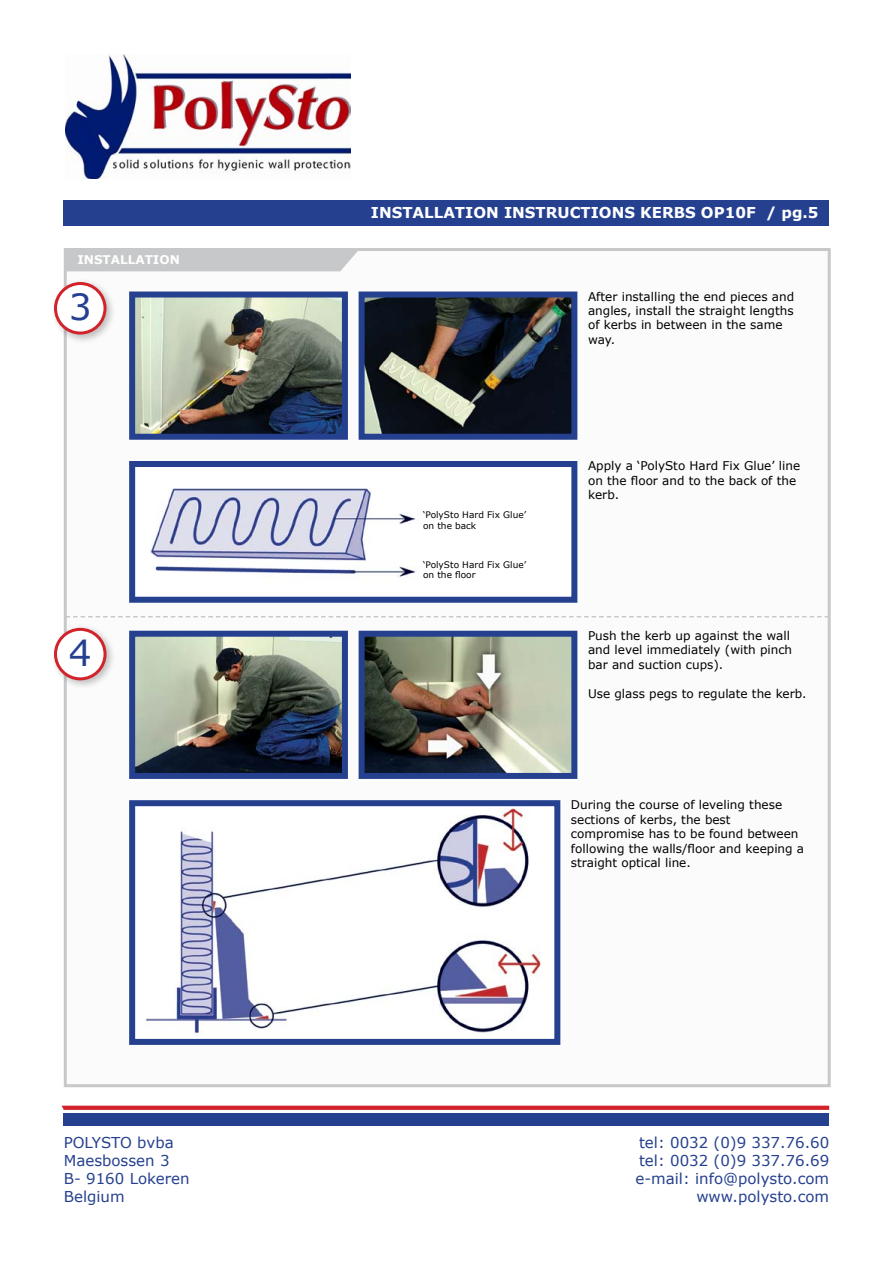
<style>
.page{position:relative;width:893px;height:1263px;background:#fff}
.page>*{position:absolute;margin:0;border:0;box-sizing:border-box;transform-origin:0 0}
.t1{font:36px "Verdana";color:#25408f}
.t2{font:15px/18px "Verdana";color:#25408f}
.t3{font:700 15px "Verdana";color:#fff}
.t4{font:12px/14.4px "Verdana";color:#000}
.t5{font:700 12px "Verdana";color:#fff}
.t6{font:9px/10.8px "Verdana";color:#000}
</style>
<div class="page">
<img style="left:66px;top:54px;width:284px;height:125px">
<div style="left:64px;top:248px;width:767px;height:839px;background:#fbfbfb;border:3px solid #c7c8ca"></div>
<div style="left:66px;top:250px;width:293px;height:21px;background:#c7c8ca"></div>
<div style="left:64px;top:200px;width:765px;height:25px;background:#25408f"></div>
<div style="left:64px;top:1113px;width:765px;height:13px;background:#25408f"></div>
<svg style="left:62px;top:1106px;width:767px;height:4px"></svg>
<svg style="left:66px;top:616px;width:763px;height:1px"></svg>
<img style="left:136px;top:298px;width:205px;height:135px">
<div style="left:129px;top:291px;width:219px;height:149px;border:6px solid #25408f"></div>
<img style="left:366px;top:298px;width:204px;height:135px">
<div style="left:359px;top:291px;width:218px;height:149px;border:6px solid #25408f"></div>
<div style="left:50px;top:278px;width:66px;height:66px;background:#000;opacity:.25"></div>
<div style="left:55px;top:283px;width:50px;height:50px;background:#fff;border-radius:50%"></div>
<div style="left:54px;top:282px;width:53px;height:53px;border:3px solid #d2232a;border-radius:50%"></div>
<img style="left:150px;top:488px;width:266px;height:89px">
<div style="left:129px;top:461px;width:448px;height:142px;border:6px solid #25408f"></div>
<div style="left:50px;top:624px;width:66px;height:66px;background:#000;opacity:.25"></div>
<div style="left:55px;top:629px;width:50px;height:50px;background:#fff;border-radius:50%"></div>
<div style="left:54px;top:628px;width:53px;height:52px;border:3px solid #d2232a;border-radius:50%"></div>
<img style="left:136px;top:638px;width:205px;height:134px">
<div style="left:129px;top:631px;width:219px;height:148px;border:6px solid #25408f"></div>
<img style="left:366px;top:638px;width:204px;height:134px">
<div style="left:359px;top:631px;width:218px;height:148px;border:6px solid #25408f"></div>
<img style="left:146px;top:808px;width:395px;height:226px">
<div style="left:129px;top:800px;width:431px;height:245px;border:6px solid #25408f"></div>
<p class="t5" style="left:77px;top:251px;width:104px">INSTALLATION</p>
<h1 class="t1" style="left:69px;top:282px;width:24px">3</h1>
<h1 class="t1" style="left:69px;top:628px;width:24px">4</h1>
<p class="t3" style="left:371px;top:202px;width:449px">INSTALLATION INSTRUCTIONS KERBS OP10F / pg.5</p>
<p class="t4" style="left:588px;top:289px;width:208px">After installing the end pieces and angles, install the straight lengths of kerbs in between in the same way.</p>
<p class="t6" style="left:423px;top:509px;width:105px">‘PolySto Hard Fix Glue’ on the back</p>
<p class="t6" style="left:423px;top:559px;width:105px">‘PolySto Hard Fix Glue’ on the floor</p>
<p class="t4" style="left:588px;top:458px;width:214px">Apply a ‘PolySto Hard Fix Glue’ line on the floor and to the back of the kerb.</p>
<p class="t4" style="left:588px;top:628px;width:206px">Push the kerb up against the wall and level immediately (with pinch bar and suction cups).</p>
<p class="t4" style="left:588px;top:686px;width:220px">Use glass pegs to regulate the kerb.</p>
<p class="t4" style="left:571px;top:798px;width:235px">During the course of leveling these sections of kerbs, the best compromise has to be found between following the walls/floor and keeping a straight optical line.</p>
<p class="t2" style="left:64px;top:1134px;width:127px">POLYSTO bvba<br>Maesbossen 3<br>B- 9160 Lokeren<br>Belgium</p>
<p class="t2" style="left:635px;top:1134px;width:195px;text-align:right">tel: 0032 (0)9 337.76.60 tel: 0032 (0)9 337.76.69 e-mail: info@polysto.com www.polysto.com</p>
</div>
